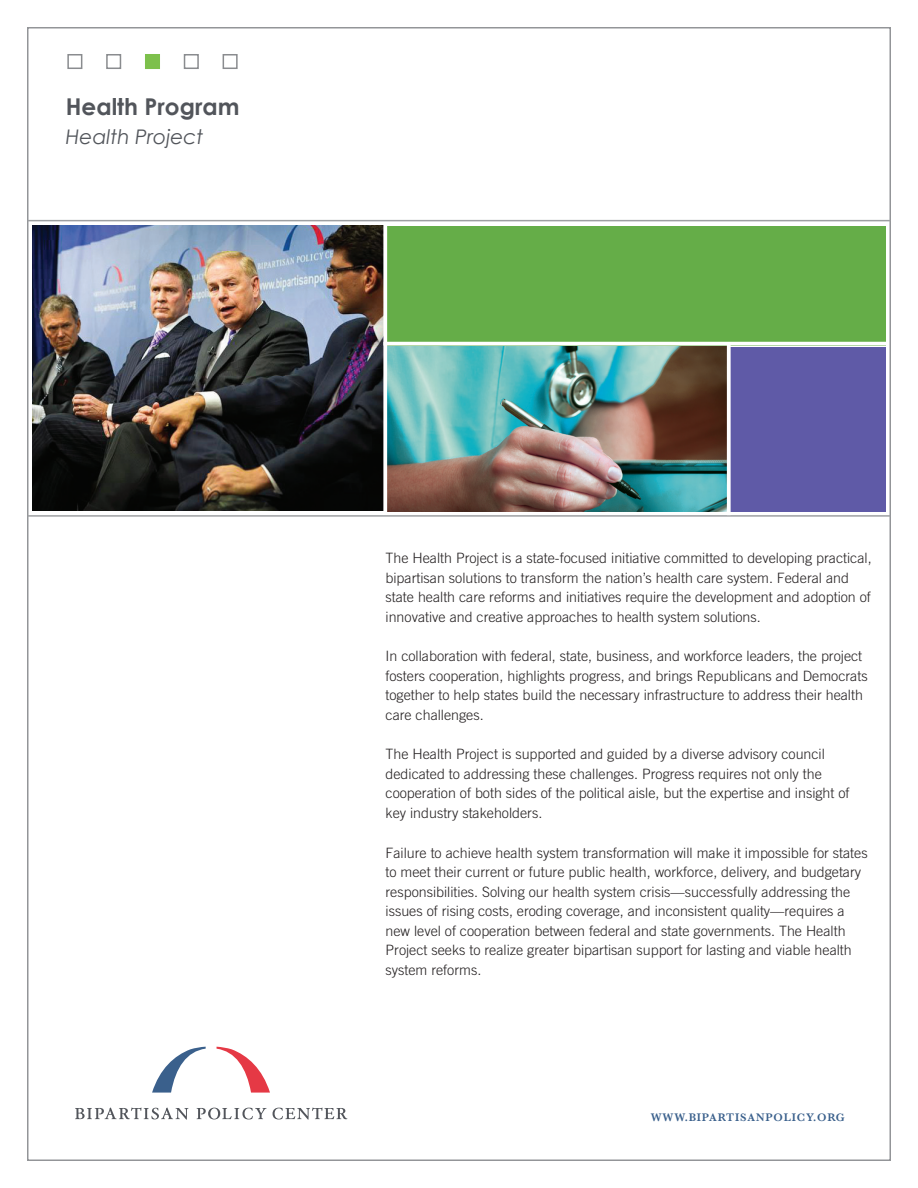
<style>
.page{position:relative;width:918px;height:1188px;background:#fff}
.page>*{position:absolute;margin:0;border:0;box-sizing:border-box;transform-origin:0 0}
.t1{font:700 23.1px "Century Gothic";color:#52555b}
.t2{font:italic 20.1px "Century Gothic";color:#52555b}
.t3{font:300 14.25px/19.5px "Trade Gothic";color:#231f20}
.t4{font:600 11.25px "Baskerville";letter-spacing:.075em;color:#3a608c}
</style>
<div class="page">
<div style="left:729px;top:347px;width:157px;height:164px;background:#5f5aa7"></div>
<img style="left:387px;top:347px;width:340px;height:164px">
<img style="left:32px;top:226px;width:351px;height:285px">
<div style="left:384px;top:226px;width:502px;height:120px;background:#65ad48"></div>
<svg style="left:383px;top:225px;width:4px;height:286px"></svg>
<svg style="left:383px;top:342px;width:503px;height:4px;fill:#fff"></svg>
<hr style="left:28px;top:220px;width:862px;height:1px;background:#9d9fa2">
<hr style="left:28px;top:515px;width:862px;height:2px;background:#9d9fa2">
<svg style="left:75px;top:1107px;width:113px;height:13px"></svg>
<svg style="left:197px;top:1108px;width:70px;height:11px"></svg>
<svg style="left:273px;top:1108px;width:75px;height:12px"></svg>
<svg style="left:217px;top:1047px;width:53px;height:46px"></svg>
<svg style="left:152px;top:1047px;width:54px;height:46px"></svg>
<svg style="left:727px;top:345px;width:4px;height:167px"></svg>
<svg style="left:67px;top:54px;width:16px;height:15px"></svg>
<svg style="left:106px;top:54px;width:16px;height:15px"></svg>
<svg style="left:145px;top:54px;width:15px;height:15px"></svg>
<svg style="left:183px;top:54px;width:16px;height:15px"></svg>
<svg style="left:222px;top:54px;width:16px;height:15px"></svg>
<h1 class="t1" style="left:66px;top:92px;width:175px">Health Program</h1>
<h2 class="t2" style="left:66px;top:124px;width:139px">Health Project</h2>
<p class="t3" style="left:386px;top:548px;width:488px">The Health Project is a state-focused initiative committed to developing practical, bipartisan solutions to transform the nation’s health care system. Federal and state health care reforms and initiatives require the development and adoption of innovative and creative approaches to health system solutions.</p>
<p class="t3" style="left:386px;top:646px;width:484px">In collaboration with federal, state, business, and workforce leaders, the project fosters cooperation, highlights progress, and brings Republicans and Democrats together to help states build the necessary infrastructure to address their health care challenges.</p>
<p class="t3" style="left:386px;top:744px;width:466px">The Health Project is supported and guided by a diverse advisory council dedicated to addressing these challenges. Progress requires not only the cooperation of both sides of the political aisle, but the expertise and insight of key industry stakeholders.</p>
<p class="t3" style="left:386px;top:843px;width:484px">Failure to achieve health system transformation will make it impossible for states to meet their current or future public health, workforce, delivery, and budgetary responsibilities. Solving our health system crisis—successfully addressing the issues of rising costs, eroding coverage, and inconsistent quality—requires a new level of cooperation between federal and state governments. The Health Project seeks to realize greater bipartisan support for lasting and viable health system reforms.</p>
<p class="t4" style="left:651px;top:1110px;width:195px">WWW.BIPARTISANPOLICY.ORG</p>
</div>
